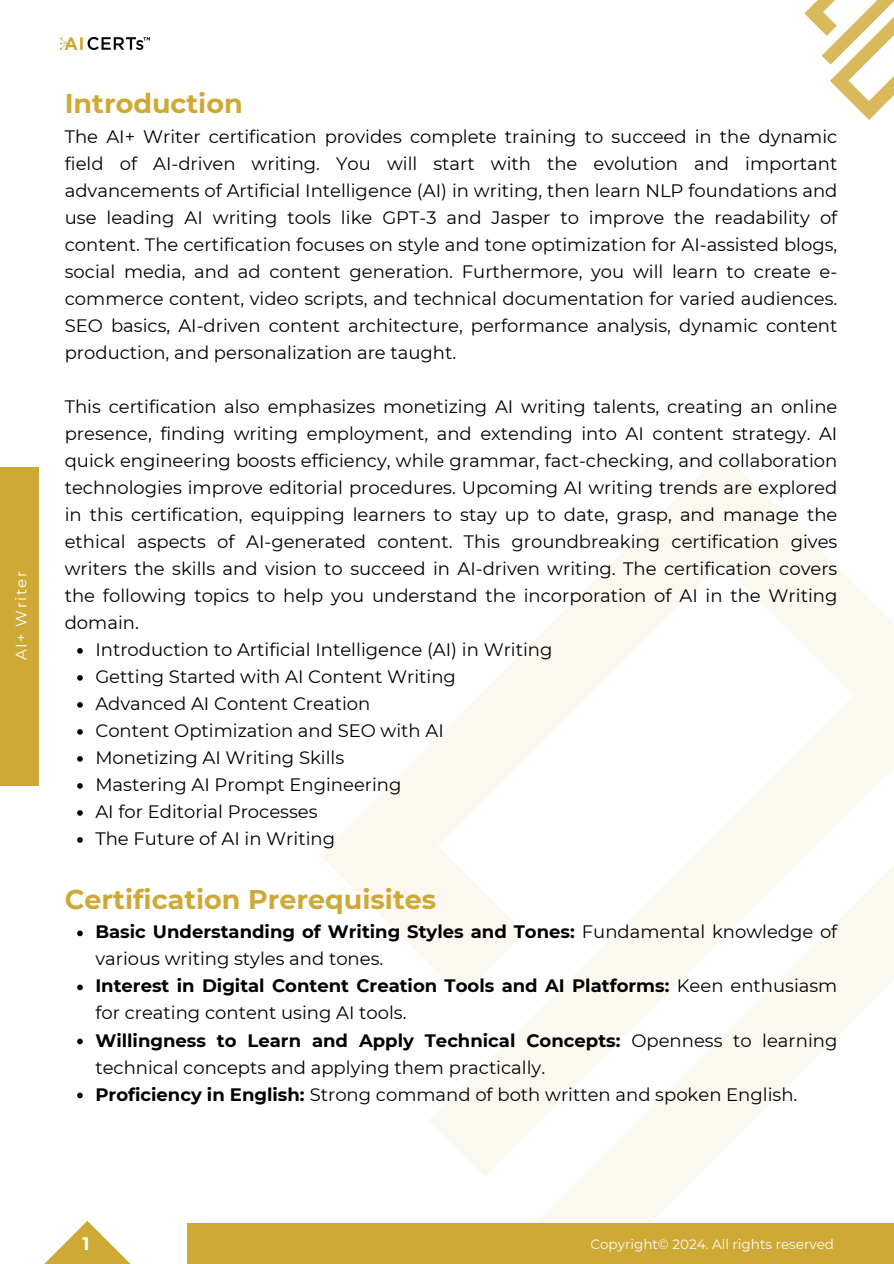
<style>
.page{position:relative;width:894px;height:1264px;background:#fff}
.page>*{position:absolute;margin:0;border:0;box-sizing:border-box;transform-origin:0 0}
.t1{font:700 27px "Montserrat";color:#cfa935}
.t2{font:18px/27px "Montserrat";color:#000;text-align:justify}
.t3{font:700 18px/27px "Montserrat";color:#000}
.t4{font:700 18px "Montserrat";color:#fff}
.t5{font:15px "Montserrat";letter-spacing:.1em;color:#fff}
.t6{font:13.5px "Montserrat";color:#fdfdfd}
.s1{font-weight:700}
.s2{font-weight:400}
</style>
<div class="page">
<svg style="left:321px;top:453px;width:572px;height:718px"></svg>
<svg style="left:480px;top:794px;width:413px;height:428px"></svg>
<svg style="left:45px;top:1221px;width:85px;height:42px"></svg>
<div style="left:187px;top:1222px;width:706px;height:41px;background:#cfa935"></div>
<div style="left:0;top:467px;width:39px;height:318px;background:#cfa935"></div>
<svg style="left:77px;top:648px;width:6px;height:5px"></svg>
<svg style="left:77px;top:675px;width:6px;height:5px"></svg>
<svg style="left:77px;top:702px;width:6px;height:5px"></svg>
<svg style="left:77px;top:729px;width:6px;height:5px"></svg>
<svg style="left:77px;top:756px;width:6px;height:5px"></svg>
<svg style="left:77px;top:783px;width:6px;height:5px"></svg>
<svg style="left:77px;top:810px;width:6px;height:5px"></svg>
<svg style="left:77px;top:837px;width:6px;height:5px"></svg>
<svg style="left:77px;top:930px;width:6px;height:6px"></svg>
<svg style="left:77px;top:984px;width:6px;height:6px"></svg>
<svg style="left:77px;top:1038px;width:6px;height:6px"></svg>
<svg style="left:77px;top:1092px;width:6px;height:6px"></svg>
<img style="left:60px;top:37px;width:89px;height:13px">
<svg style="left:804px;top:0;width:89px;height:120px"></svg>
<p class="t5" style="left:12px;top:660px;width:91px;rotate:-90deg">AI+ Writer</p>
<p class="t1" style="left:65px;top:87px;width:179px">Introduction</p>
<p class="t2" style="left:65px;top:123px;width:773px">The AI+ Writer certification provides complete training to succeed in the dynamic field of AI-driven writing. You will start with the evolution and important advancements of Artificial Intelligence (AI) in writing, then learn NLP foundations and use leading AI writing tools like GPT-3 and Jasper to improve the readability of content. The certification focuses on style and tone optimization for AI-assisted blogs, social media, and ad content generation. Furthermore, you will learn to create e&shy;commerce content, video scripts, and technical documentation for varied audiences.<br>SEO basics, AI-driven content architecture, performance analysis, dynamic content production, and personalization are taught.</p>
<p class="t2" style="left:65px;top:393px;width:773px">This certification also emphasizes monetizing AI writing talents, creating an online presence, finding writing employment, and extending into AI content strategy. AI quick engineering boosts efficiency, while grammar, fact-checking, and collaboration technologies improve editorial procedures. Upcoming AI writing trends are explored in this certification, equipping learners to stay up to date, grasp, and manage the ethical aspects of AI-generated content. This groundbreaking certification gives writers the skills and vision to succeed in AI-driven writing. The certification covers the following topics to help you understand the incorporation of AI in the Writing domain.</p>
<h2 class="t2" style="left:95px;top:636px;width:458px">Introduction to Artificial Intelligence (AI) in Writing</h2>
<h2 class="t2" style="left:95px;top:663px;width:362px">Getting Started with AI Content Writing</h2>
<p class="t2" style="left:95px;top:690px;width:276px">Advanced AI Content Creation</p>
<p class="t2" style="left:95px;top:717px;width:350px">Content Optimization and SEO with AI</p>
<p class="t2" style="left:95px;top:744px;width:250px">Monetizing AI Writing Skills</p>
<p class="t2" style="left:95px;top:771px;width:307px">Mastering AI Prompt Engineering</p>
<p class="t2" style="left:95px;top:798px;width:224px">AI for Editorial Processes</p>
<p class="t2" style="left:95px;top:825px;width:241px">The Future of AI in Writing</p>
<p class="t1" style="left:65px;top:883px;width:373px">Certification Prerequisites</p>
<p class="t2" style="left:95px;top:918px;width:743px"><span class="s1">Basic Understanding of Writing Styles and Tones:</span> Fundamental knowledge of various writing styles and tones.</p>
<h1 class="t3" style="left:95px;top:972px;width:743px">Interest in Digital Content Creation Tools and AI Platforms: <span class="s2">Keen enthusiasm for creating content using AI tools.</span></h1>
<p class="t2" style="left:95px;top:1026px;width:743px"><span class="s1">Willingness to Learn and Apply Technical Concepts:</span> Openness to learning technical concepts and applying them practically.</p>
<p class="t2" style="left:95px;top:1080px;width:703px"><span class="s1">Proficiency in English:</span> Strong command of both written and spoken English.</p>
<p class="t4" style="left:82px;top:1232px;width:9px">1</p>
<p class="t6" style="left:590px;top:1235px;width:245px">Copyright© 2024. All rights reserved</p>
</div>
